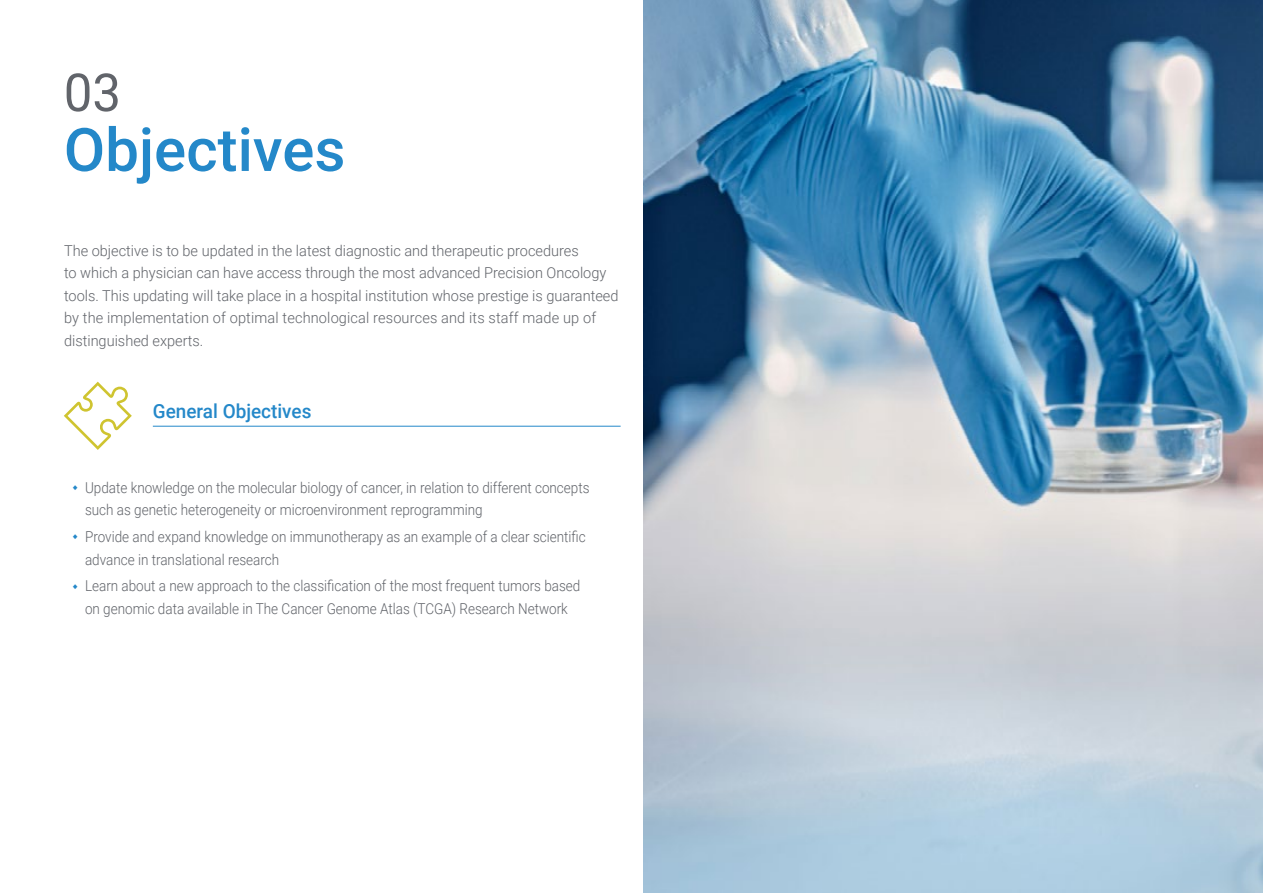
<style>
.page{position:relative;width:1263px;height:893px;background:#fff}
.page>*{position:absolute;margin:0;border:0;box-sizing:border-box;transform-origin:0 0}
.t1{font:500 60px "Roboto";color:#2488c9}
.t2{font:52.5px "Roboto";color:#61646a}
.t3{font:500 19.5px "Roboto";color:#2488c9}
.t4{font:300 15px/22.5px "Roboto";color:#61646a;scale:.9 1}
.t5{font:300 15px/22.5px "Roboto";color:#61646a}
</style>
<div class="page">
<hr style="left:153px;top:426px;width:468px;height:1px;background:#2488c9">
<svg style="left:64px;top:382px;width:68px;height:68px"></svg>
<img style="left:643px;top:0;width:620px;height:893px">
<h2 class="t2" style="left:64px;top:56px;width:59px">03</h2>
<h1 class="t1" style="left:64px;top:108px;width:283px">Objectives</h1>
<p class="t5" style="left:64px;top:239px;width:556px">The objective is to be updated in the latest diagnostic and therapeutic procedures<br>to which a physician can have access through the most advanced Precision Oncology tools. This updating will take place in a hospital institution whose prestige is guaranteed by the implementation of optimal technological resources and its staff made up of distinguished experts.</p>
<h3 class="t3" style="left:153px;top:397px;width:160px">General Objectives</h3>
<p class="t4" style="left:85px;top:476px;width:562px">Update knowledge on the molecular biology of cancer, in relation to different concepts such as genetic heterogeneity or microenvironment reprogramming</p>
<p class="t4" style="left:85px;top:525px;width:558px">Provide and expand knowledge on immunotherapy as an example of a clear scientific advance in translational research</p>
<p class="t4" style="left:85px;top:574px;width:552px">Learn about a new approach to the classification of the most frequent tumors based on genomic data available in The Cancer Genome Atlas (TCGA) Research Network</p>
</div>
